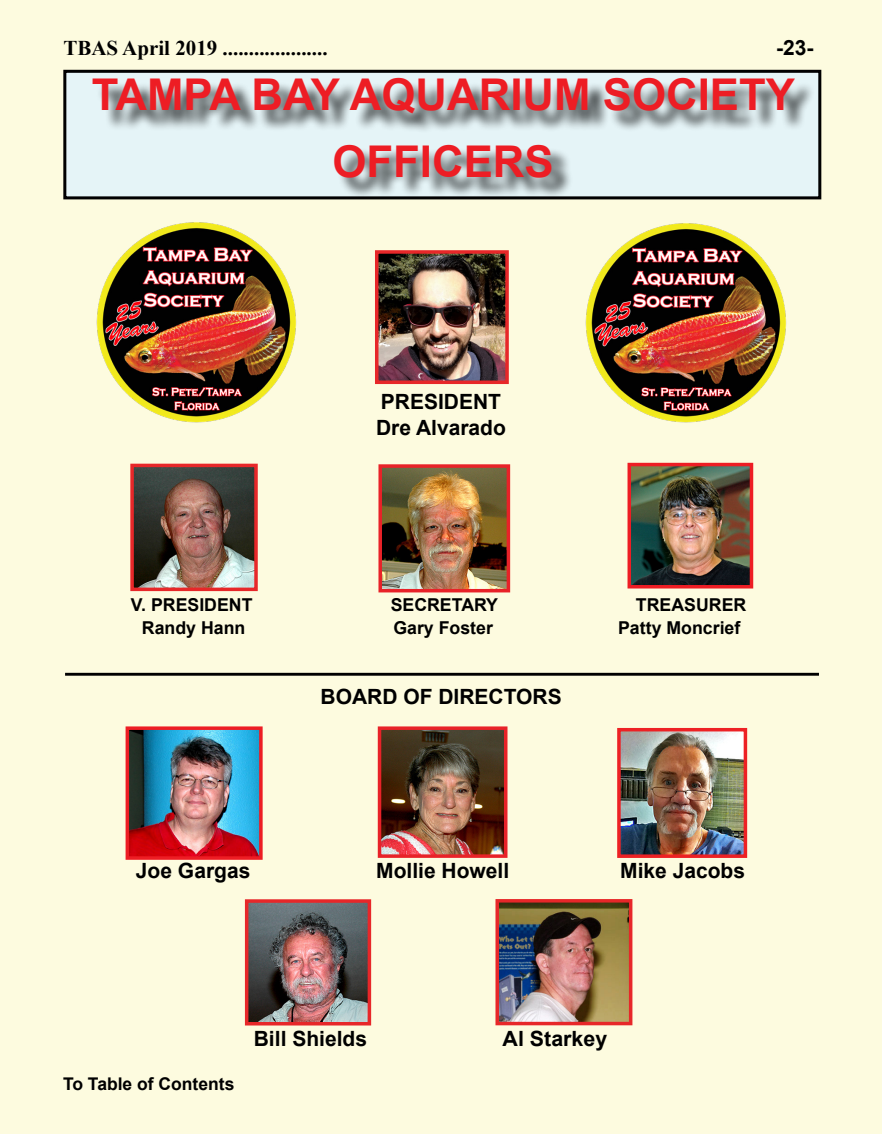
<style>
.page{position:relative;width:882px;height:1134px;background:#fdfbdf}
.page>*{position:absolute;margin:0;border:0;box-sizing:border-box;transform-origin:0 0}
.t1{font:700 43.75px/66.5px "Arial";color:#ed1d24;text-align:center}
.t2{font:700 21px/26.2px "Arial";color:#000}
.t3{font:700 21px "Times New Roman";color:#000}
.t4{font:700 17.68px "Arial";color:#000}
.t5{font:700 17.5px "Arial";color:#000}
</style>
<div class="page">
<img style="left:633px;top:468px;width:115px;height:116px">
<div style="left:628px;top:463px;width:125px;height:126px;border:4px solid #ed1d24"></div>
<hr style="left:65px;top:673px;width:754px;height:3px;background:#000">
<div style="left:65px;top:71px;width:755px;height:127px;background:#e5f4f7"></div>
<div style="left:63px;top:70px;width:758px;height:129px;border:3px solid #000"></div>
<div style="left:96px;top:81px;width:720px;height:118px;background:#000;opacity:.75"></div>
<img style="left:131px;top:731px;width:127px;height:124px">
<div style="left:126px;top:726px;width:137px;height:134px;border:4px solid #ed1d24"></div>
<img style="left:622px;top:733px;width:120px;height:120px">
<div style="left:617px;top:728px;width:130px;height:130px;border:4px solid #ed2124"></div>
<img style="left:586px;top:223px;width:200px;height:200px">
<img style="left:97px;top:222px;width:199px;height:200px">
<img style="left:250px;top:904px;width:116px;height:117px">
<div style="left:245px;top:899px;width:126px;height:127px;border:4px solid #e72729"></div>
<img style="left:383px;top:731px;width:120px;height:122px">
<div style="left:378px;top:726px;width:130px;height:132px;border:4px solid #e82228"></div>
<img style="left:135px;top:469px;width:118px;height:117px">
<div style="left:130px;top:464px;width:128px;height:127px;border:4px solid #e72729"></div>
<img style="left:383px;top:469px;width:122px;height:118px">
<div style="left:378px;top:464px;width:132px;height:128px;border:4px solid #e82228"></div>
<img style="left:500px;top:904px;width:127px;height:116px">
<div style="left:495px;top:899px;width:137px;height:126px;border:4px solid #e72729"></div>
<img style="left:380px;top:255px;width:124px;height:124px">
<div style="left:375px;top:250px;width:134px;height:134px;border:4px solid #e72729"></div>
<p class="t3" style="left:63px;top:34px;width:266px">TBAS April 2019 ....................</p>
<p class="t2" style="left:776px;top:35px;width:39px">-23-</p>
<h1 class="t1" style="left:92px;top:63px;width:705px">TAMPA BAY AQUARIUM SOCIETY<br>OFFICERS</h1>
<p class="t2" style="left:376px;top:389px;width:131px">PRESIDENT<br>Dre Alvarado</p>
<p class="t4" style="left:131px;top:593px;width:123px">V. PRESIDENT</p>
<p class="t4" style="left:391px;top:593px;width:109px">SECRETARY</p>
<p class="t4" style="left:636px;top:593px;width:112px">TREASURER</p>
<p class="t4" style="left:142px;top:616px;width:105px">Randy Hann</p>
<p class="t4" style="left:393px;top:616px;width:101px">Gary Foster</p>
<p class="t4" style="left:618px;top:616px;width:124px">Patty Moncrief</p>
<p class="t2" style="left:321px;top:684px;width:243px">BOARD OF DIRECTORS</p>
<p class="t2" style="left:136px;top:858px;width:116px">Joe Gargas</p>
<p class="t2" style="left:376px;top:858px;width:135px">Mollie Howell</p>
<p class="t2" style="left:620px;top:858px;width:126px">Mike Jacobs</p>
<p class="t5" style="left:63px;top:1072px;width:173px">To Table of Contents</p>
<p class="t2" style="left:254px;top:1026px;width:115px">Bill Shields</p>
<p class="t2" style="left:503px;top:1026px;width:106px">Al Starkey</p>
</div>
